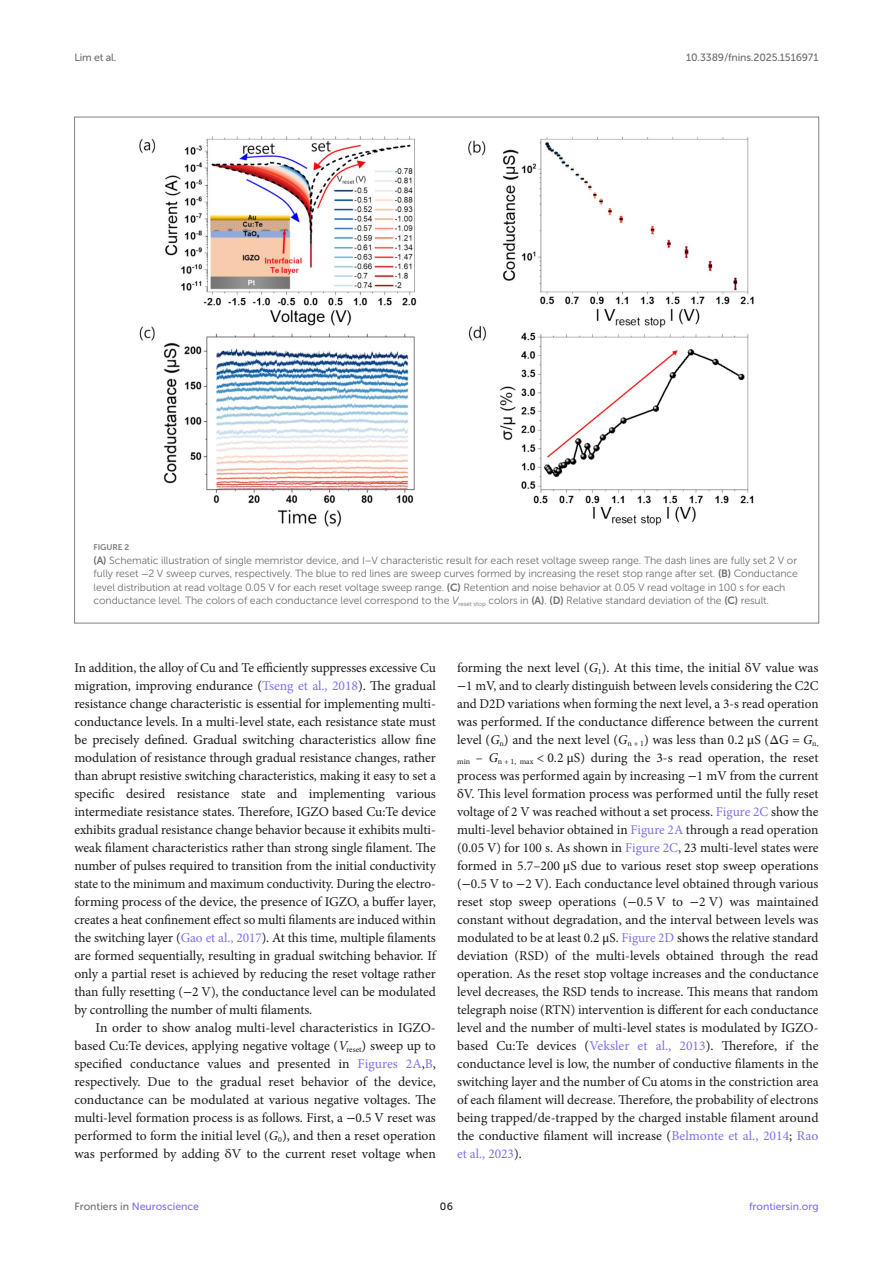
<style>
.page{position:relative;width:893px;height:1263px;background:#fff}
.page>*{position:absolute;margin:0;border:0;box-sizing:border-box;transform-origin:0 0}
.TEXT{font:13.5px/18px "Minion Pro";color:#1b1c1b;text-align:justify}
.FIG_LEG{font:10.5px/13.5px "Museo Sans 300";letter-spacing:-.01em;color:#706f70}
.t1{font:10.5px "Museo Sans 500";color:#856df0}
.t2{font:10.5px "Museo Sans 500";letter-spacing:-.015em;color:#706f70}
.t3{font:10.5px "Museo Sans 500";color:#1b1c1b}
.FIG_HD{font:8.25px "Museo Sans 700";letter-spacing:-.01em;color:#7e7f7f}
.s1{font-family:"Museo Sans 700"}
.s2{font-family:"STIX General"}
.s3{font-style:italic}
.s4{color:#856df0}
.s5{color:#706f70}
</style>
<div class="page">
<img style="left:139px;top:136px;width:615px;height:391px">
<p class="t2" style="left:74px;top:51px;width:43px">Lim et al.</p>
<p class="t2" style="left:686px;top:51px;width:134px">10.3389/fnins.2025.1516971</p>
<p class="FIG_HD" style="left:94px;top:543px;width:37px">FIGURE 2</p>
<p class="FIG_LEG" style="left:94px;top:553px;width:706px"><span class="s1">(A)</span> Schematic illustration of single memristor device, and I–V characteristic result for each reset voltage sweep range. The dash lines are fully set 2 V or fully reset <span class="s2">−</span>2 V sweep curves, respectively. The blue to red lines are sweep curves formed by increasing the reset stop range after set. <span class="s1">(B)</span> Conductance level distribution at read voltage 0.05 V for each reset voltage sweep range. <span class="s1">(C)</span> Retention and noise behavior at 0.05 V read voltage in 100 s for each conductance level. The colors of each conductance level correspond to the <span class="s3">V</span><sub>reset</sub> <sub>stop</sub> colors in <span class="s1">(A)</span>. <span class="s1">(D)</span> Relative standard deviation of the <span class="s1">(C)</span> result.</p>
<p class="TEXT" style="left:74px;top:659px;width:363px">In addition, the alloy of Cu and Te efficiently suppresses excessive Cu migration, improving endurance (<span class="s4">Tseng et al., 2018</span>). The gradual resistance change characteristic is essential for implementing multi&shy;conductance levels. In a multi-level state, each resistance state must be precisely defined. Gradual switching characteristics allow fine modulation of resistance through gradual resistance changes, rather than abrupt resistive switching characteristics, making it easy to set a specific desired resistance state and implementing various intermediate resistance states. Therefore, IGZO based Cu:Te device exhibits gradual resistance change behavior because it exhibits multi&shy;weak filament characteristics rather than strong single filament. The number of pulses required to transition from the initial conductivity state to the minimum and maximum conductivity. During the electro&shy;forming process of the device, the presence of IGZO, a buffer layer, creates a heat confinement effect so multi filaments are induced within the switching layer (<span class="s4">Gao et al., 2017</span>). At this time, multiple filaments are formed sequentially, resulting in gradual switching behavior. If only a partial reset is achieved by reducing the reset voltage rather than fully resetting (<span class="s2">−</span>2 V), the conductance level can be modulated by controlling the number of multi filaments.</p>
<p class="TEXT" style="left:74px;top:1019px;width:363px;text-indent:21px">In order to show analog multi-level characteristics in IGZO&shy;based Cu:Te devices, applying negative voltage (<span class="s3">V</span><sub>reset</sub>) sweep up to specified conductance values and presented in <span class="s4">Figures 2A</span>,<span class="s4">B</span>, respectively. Due to the gradual reset behavior of the device, conductance can be modulated at various negative voltages. The multi-level formation process is as follows. First, a <span class="s2">−</span>0.5 V reset was performed to form the initial level (<span class="s3">G</span><sub>0</sub>), and then a reset operation was performed by adding <span class="s2">δ</span>V to the current reset voltage when</p>
<p class="TEXT" style="left:457px;top:659px;width:363px">forming the next level (<span class="s3">G</span><sub>1</sub>). At this time, the initial <span class="s2">δ</span>V value was <span class="s2">−</span>1 mV, and to clearly distinguish between levels considering the C2C and D2D variations when forming the next level, a 3-s read operation was performed. If the conductance difference between the current level (<span class="s3">G</span><sub>n</sub>) and the next level (<span class="s3">G</span><sub>n</sub> <sub>+</sub> <sub>1</sub>) was less than 0.2 <span class="s2">μ</span>S (<span class="s2">Δ</span>G = <span class="s3">G</span><sub>n, min</sub> – <span class="s3">G</span><sub>n</sub> <sub>+</sub> <sub>1,</sub> <sub>max</sub> &lt; 0.2 <span class="s2">μ</span>S) during the 3-s read operation, the reset process was performed again by increasing <span class="s2">−</span>1 mV from the current <span class="s2">δ</span>V. This level formation process was performed until the fully reset voltage of 2 V was reached without a set process. <span class="s4">Figure 2C</span> show the multi-level behavior obtained in <span class="s4">Figure 2A</span> through a read operation (0.05 V) for 100 s. As shown in <span class="s4">Figure 2C</span>, 23 multi-level states were formed in 5.7–200 <span class="s2">μ</span>S due to various reset stop sweep operations (<span class="s2">−</span>0.5 V to <span class="s2">−</span>2 V). Each conductance level obtained through various reset stop sweep operations (<span class="s2">−</span>0.5 V to <span class="s2">−</span>2 V) was maintained constant without degradation, and the interval between levels was modulated to be at least 0.2 <span class="s2">μ</span>S. <span class="s4">Figure 2D</span> shows the relative standard deviation (RSD) of the multi-levels obtained through the read operation. As the reset stop voltage increases and the conductance level decreases, the RSD tends to increase. This means that random telegraph noise (RTN) intervention is different for each conductance level and the number of multi-level states is modulated by IGZO&shy;based Cu:Te devices (<span class="s4">Veksler et al., 2013</span>). Therefore, if the conductance level is low, the number of conductive filaments in the switching layer and the number of Cu atoms in the constriction area of each filament will decrease. Therefore, the probability of electrons being trapped/de-trapped by the charged instable filament around the conductive filament will increase (<span class="s4">Belmonte et al., 2014</span>; <span class="s4">Rao et al., 2023</span>).</p>
<p class="t1" style="left:74px;top:1200px;width:126px"><span class="s5">Frontiers in</span> Neuroscience</p>
<p class="t3" style="left:440px;top:1200px;width:15px">06</p>
<p class="t1" style="left:749px;top:1200px;width:71px">frontiersin.org</p>
</div>
